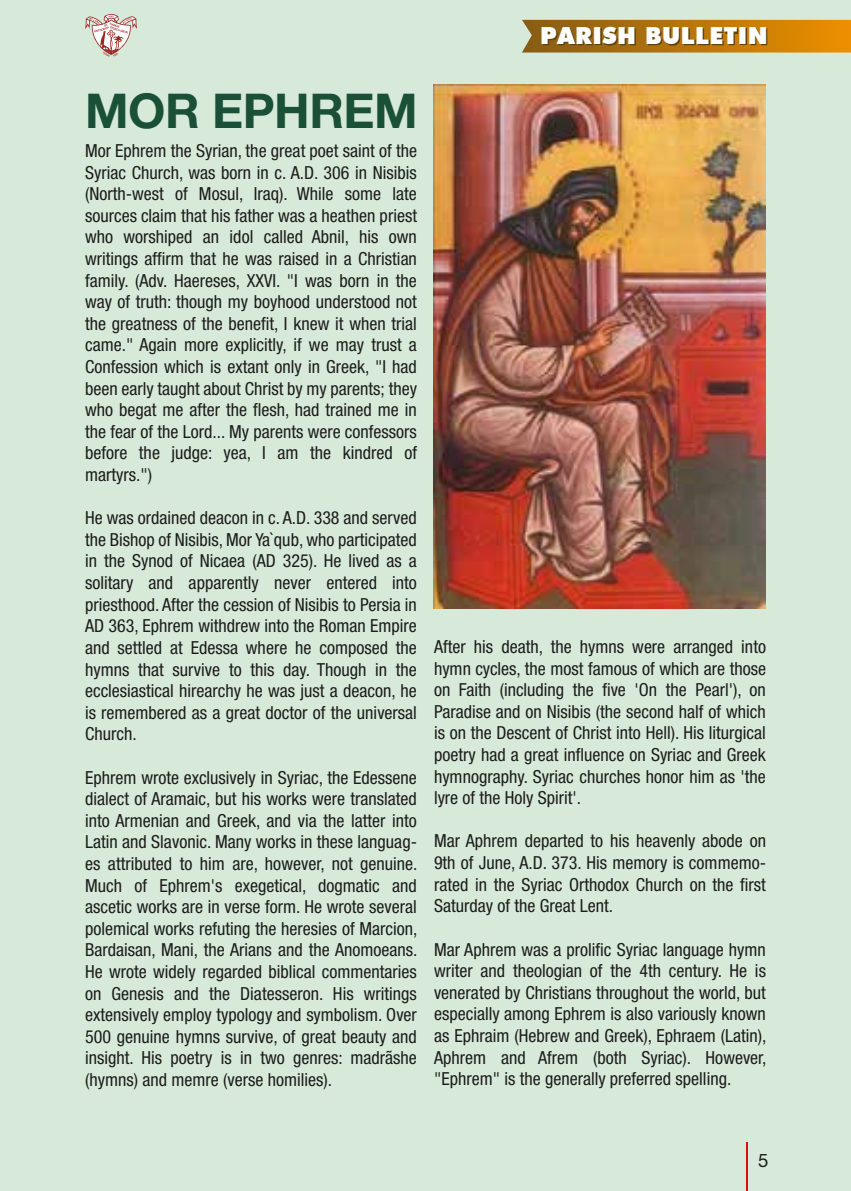
<style>
.page{position:relative;width:851px;height:1191px;background:#fff}
.page>*{position:absolute;margin:0;border:0;box-sizing:border-box;transform-origin:0 0}
.t1{font:700 48px "Helvetica Neue LT Std";letter-spacing:-.01em;color:#1a5036}
.t2{font:900 23.4px "Futura BT";letter-spacing:.02em;color:#fff}
.t3{font:18.6px "Helvetica Neue LT Std";color:#1d1d1b}
.t4{font:condensed 18px/21.6px "Helvetica Neue LT Std";color:#1d1d1b;text-align:justify}
</style>
<div class="page">
<div style="left:0;top:0;width:850px;height:1191px;background:#d7ead9"></div>
<hr style="left:746px;top:1142px;width:1px;height:49px;background:#e30613">
<svg style="left:522px;top:20px;width:328px;height:33px;background:#a76e10"></svg>
<svg style="left:85px;top:13px;width:52px;height:44px"></svg>
<img style="left:434px;top:85px;width:331px;height:524px">
<p class="t2" style="left:540px;top:22px;width:229px">PARISH BULLETIN</p>
<h1 class="t1" style="left:85px;top:81px;width:334px">MOR EPHREM</h1>
<p class="t4" style="left:85px;top:140px;width:333px">Mor Ephrem the Syrian, the great poet saint of the Syriac Church, was born in c. A.D. 306 in Nisibis (North-west of Mosul, Iraq). While some late sources claim that his father was a heathen priest who worshiped an idol called Abnil, his own writings affirm that he was raised in a Christian family. (Adv. Haereses, XXVI. "I was born in the way of truth: though my boyhood understood not the greatness of the benefit, I knew it when trial came." Again more explicitly, if we may trust a Confession which is extant only in Greek, "I had been early taught about Christ by my parents; they who begat me after the flesh, had trained me in the fear of the Lord... My parents were confessors before the judge: yea, I am the kindred of martyrs.")</p>
<p class="t4" style="left:85px;top:507px;width:333px">He was ordained deacon in c. A.D. 338 and served the Bishop of Nisibis, Mor Ya`qub, who participated in the Synod of Nicaea (AD 325). He lived as a solitary and apparently never entered into priesthood. After the cession of Nisibis to Persia in AD 363, Ephrem withdrew into the Roman Empire and settled at Edessa where he composed the hymns that survive to this day. Though in the ecclesiastical hirearchy he was just a deacon, he is remembered as a great doctor of the universal Church.</p>
<p class="t4" style="left:85px;top:766px;width:334px">Ephrem wrote exclusively in Syriac, the Edessene dialect of Aramaic, but his works were translated into Armenian and Greek, and via the latter into Latin and Slavonic. Many works in these languag&shy;es attributed to him are, however, not genuine.<br>Much of Ephrem's exegetical, dogmatic and ascetic works are in verse form. He wrote several polemical works refuting the heresies of Marcion, Bardaisan, Mani, the Arians and the Anomoeans.<br>He wrote widely regarded biblical commentaries on Genesis and the Diatesseron. His writings extensively employ typology and symbolism. Over 500 genuine hymns survive, of great beauty and insight. His poetry is in two genres: madrãshe (hymns) and memre (verse homilies).</p>
<p class="t4" style="left:434px;top:635px;width:333px">After his death, the hymns were arranged into hymn cycles, the most famous of which are those on Faith (including the five 'On the Pearl'), on Paradise and on Nisibis (the second half of which is on the Descent of Christ into Hell). His liturgical poetry had a great influence on Syriac and Greek hymnography. Syriac churches honor him as 'the lyre of the Holy Spirit'.</p>
<p class="t4" style="left:434px;top:830px;width:333px">Mar Aphrem departed to his heavenly abode on 9th of June, A.D. 373. His memory is commemo&shy;rated in the Syriac Orthodox Church on the first Saturday of the Great Lent.</p>
<p class="t4" style="left:434px;top:938px;width:334px">Mar Aphrem was a prolific Syriac language hymn writer and theologian of the 4th century. He is venerated by Christians throughout the world, but especially among Ephrem is also variously known as Ephraim (Hebrew and Greek), Ephraem (Latin), Aphrem and Afrem (both Syriac). However, "Ephrem" is the generally preferred spelling.</p>
<p class="t3" style="left:758px;top:1149px;width:12px">5</p>
</div>
